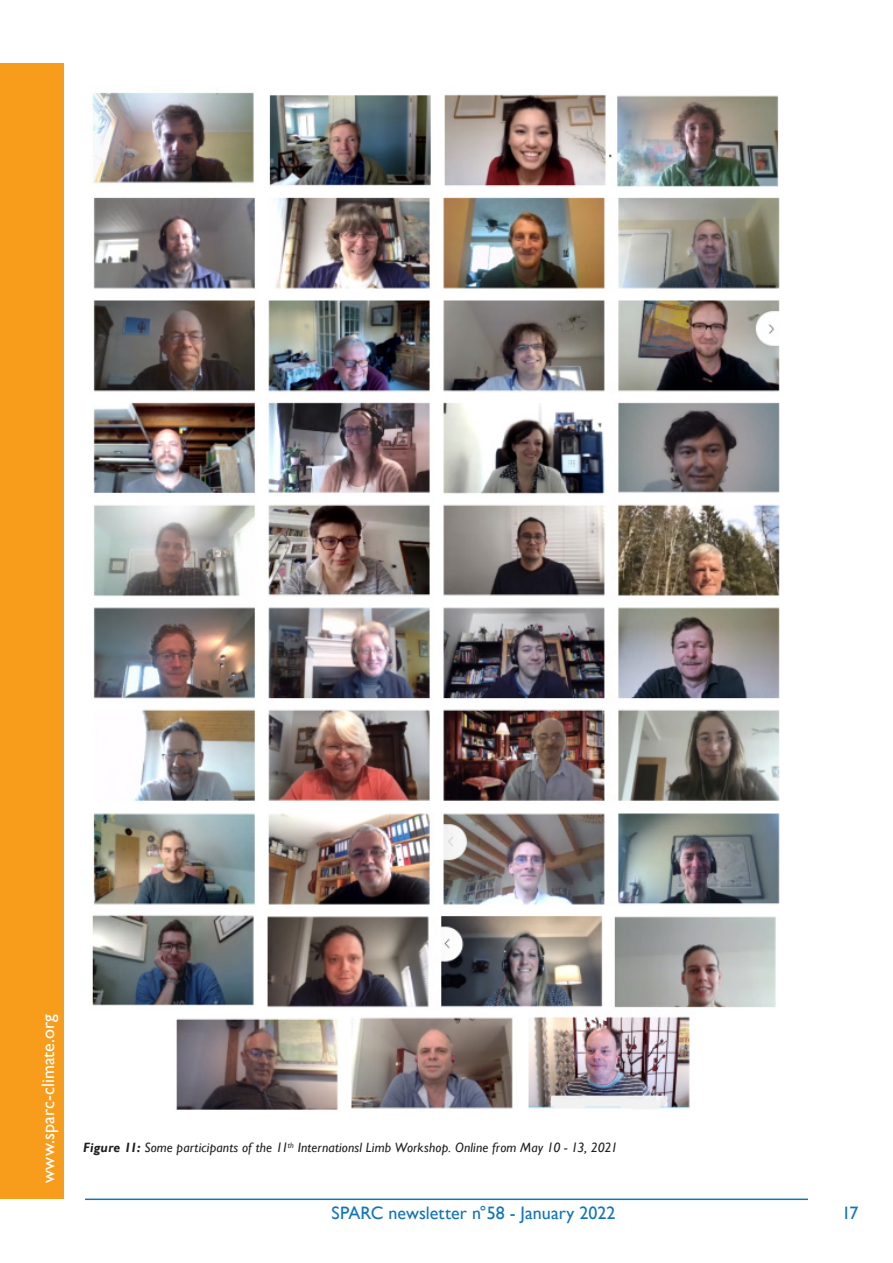
<style>
.page{position:relative;width:893px;height:1263px;background:#fff}
.page>*{position:absolute;margin:0;border:0;box-sizing:border-box;transform-origin:0 0}
.t1{font:18px "Gill Sans";color:#1474b7}
.t2{font:18px "Gill Sans";color:#fff}
.t3{font:italic 13.5px "Gill Sans";letter-spacing:.01em;color:#231f20}
.s1{font-weight:700}
</style>
<div class="page">
<div style="left:0;top:64px;width:64px;height:1135px;background:#f89c1c"></div>
<hr style="left:85px;top:1198px;width:723px;height:2px;background:#1474b7">
<img style="left:92px;top:92px;width:688px;height:1018px">
<h1 class="t2" style="left:38px;top:1183px;width:171px;rotate:-90deg">www.sparc-climate.org</h1>
<p class="t3" style="left:83px;top:1139px;width:536px"><span class="s1">Figure 11:</span> Some participants of the 11<sup>th</sup> Internationsl Limb Workshop. Online from May 10 - 13, 2021</p>
<h1 class="t1" style="left:331px;top:1202px;width:286px">SPARC newsletter n°58 - January 2022</h1>
<h1 class="t1" style="left:842px;top:1202px;width:18px">17</h1>
</div>
